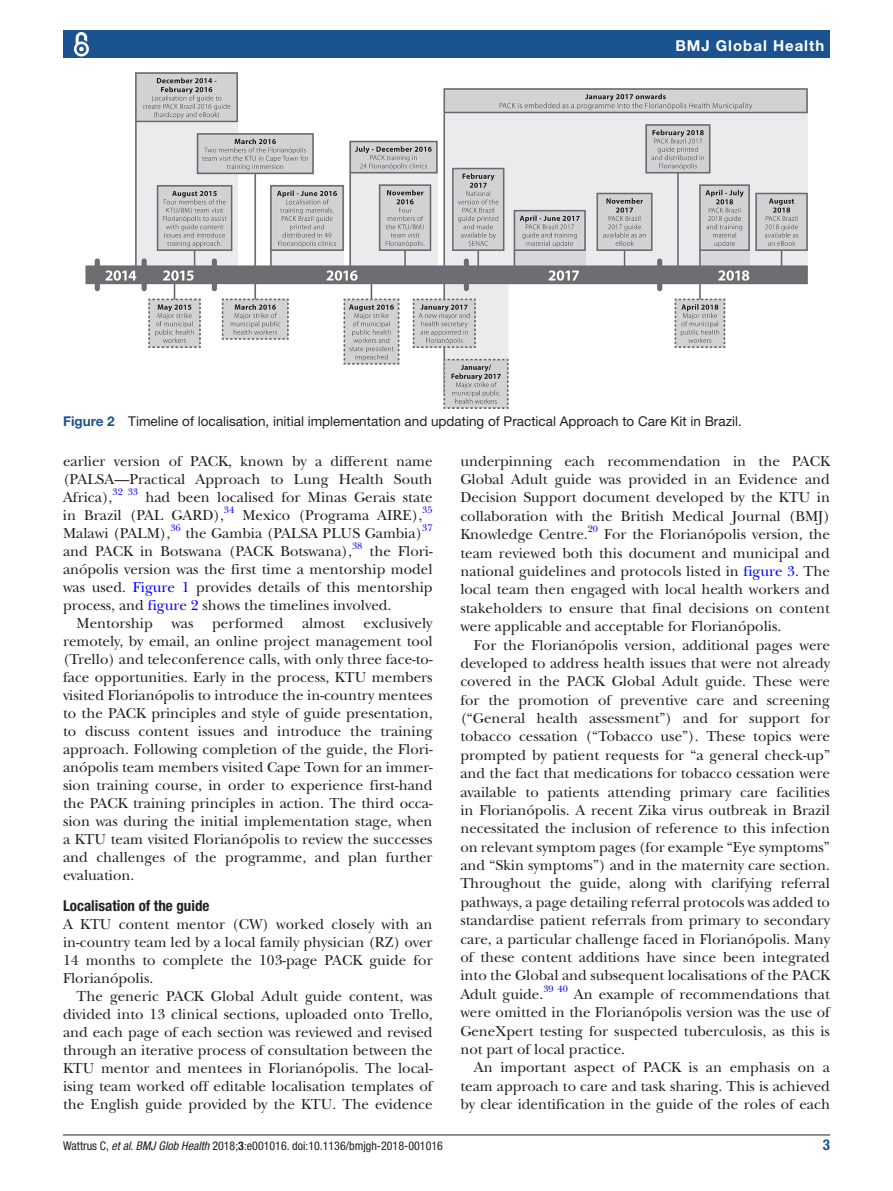
<style>
.page{position:relative;width:893px;height:1191px;background:#fff}
.page>*{position:absolute;margin:0;border:0;box-sizing:border-box;transform-origin:0 0}
.t1{font:15px/18px "New Baskerville";color:#231f20;text-align:justify}
.t2{font:700 condensed 15px "Helvetica Neue LT Std";color:#231f20}
.t3{font:700 15px "Helvetica Neue LT Std";letter-spacing:.065em;color:#fff}
.t4{font:700 condensed 15px "Helvetica Neue LT Std";color:#1b5391}
.t5{font:13.5px "Helvetica Neue LT Std";color:#231f20}
.t6{font:condensed 12px "Helvetica Neue LT Std";color:#231f20}
.t7{font:9.9px "New Baskerville";color:#00f}
.s1{font-weight:700;color:#1b5391}
.s2{color:#00f}
.s3{font-style:italic}
.s4{font-weight:700}
</style>
<div class="page">
<hr style="left:63px;top:1134px;width:767px;height:1px;background:#231f20">
<div style="left:63px;top:31px;width:767px;height:27px;background:#1b5391"></div>
<svg style="left:74px;top:32px;width:15px;height:25px"></svg>
<div style="left:78px;top:45px;width:7px;height:8px;border:1px solid #1b5391;border-radius:50%"></div>
<img style="left:85px;top:73px;width:723px;height:335px">
<p class="t3" style="left:675px;top:36px;width:150px">BMJ Global Health</p>
<p class="t5" style="left:63px;top:413px;width:680px"><span class="s1">Figure 2</span> Timeline of localisation, initial implementation and updating of Practical Approach to Care Kit in Brazil.</p>
<p class="t1" style="left:63px;top:452px;width:371px">earlier version of PACK, known by a different name (PALSA—Practical Approach to Lung Health South Africa),</p>
<p class="t1" style="left:460px;top:452px;width:371px">underpinning each recommendation in the PACK Global Adult guide was provided in an Evidence and Decision Support document developed by the KTU in collaboration with the British Medical Journal (BMJ)<br>Knowledge Centre.</p>
<p class="t7" style="left:112px;top:486px;width:27px">32 33</p>
<p class="t1" style="left:63px;top:488px;width:371px;text-indent:82px">had been localised for Minas Gerais state in Brazil (PAL GARD),</p>
<p class="t7" style="left:224px;top:504px;width:12px">34</p>
<p class="t1" style="left:242px;top:506px;width:181px">Mexico (Programa AIRE),</p>
<p class="t7" style="left:422px;top:504px;width:12px">35</p>
<p class="t7" style="left:422px;top:522px;width:12px">37</p>
<p class="t1" style="left:63px;top:524px;width:109px">Malawi (PALM),</p>
<p class="t7" style="left:170px;top:522px;width:12px">36</p>
<p class="t1" style="left:185px;top:524px;width:238px">the Gambia (PALSA PLUS Gambia)</p>
<p class="t7" style="left:588px;top:523px;width:12px">20</p>
<p class="t1" style="left:460px;top:525px;width:371px;text-indent:144px">For the Florianópolis version, the team reviewed both this document and municipal and national guidelines and protocols listed in <span class="s2">figure 3</span>. The local team then engaged with local health workers and stakeholders to ensure that final decisions on content were applicable and acceptable for Florianópolis.</p>
<p class="t1" style="left:460px;top:635px;width:371px;line-height:18.5px;text-indent:14px">For the Florianópolis version, additional pages were developed to address health issues that were not already covered in the PACK Global Adult guide. These were for the promotion of preventive care and screening (“General health assessment”) and for support for tobacco cessation (“Tobacco use”). These topics were prompted by patient requests for “a general check-up” and the fact that medications for tobacco cessation were available to patients attending primary care facilities in Florianópolis. A recent Zika virus outbreak in Brazil necessitated the inclusion of reference to this infection on relevant symptom pages (for example “Eye symptoms” and “Skin symptoms”) and in the maternity care section.<br>Throughout the guide, along with clarifying referral pathways, a page detailing referral protocols was added to standardise patient referrals from primary to secondary care, a particular challenge faced in Florianópolis. Many of these content additions have since been integrated into the Global and subsequent localisations of the PACK Adult guide.</p>
<p class="t1" style="left:63px;top:542px;width:291px">and PACK in Botswana (PACK Botswana),</p>
<p class="t7" style="left:352px;top:540px;width:12px">38</p>
<p class="t1" style="left:63px;top:542px;width:371px;text-indent:307px">the Flori&shy;anópolis version was the first time a mentorship model was used. <span class="s2">Figure 1</span> provides details of this mentorship process, and <span class="s2">figure 2</span> shows the timelines involved.</p>
<p class="t1" style="left:63px;top:614px;width:371px;text-indent:13px">Mentorship was performed almost exclusively remotely, by email, an online project management tool (Trello) and teleconference calls, with only three face-to&shy;face opportunities. Early in the process, KTU members visited Florianópolis to introduce the in-country mentees to the PACK principles and style of guide presentation, to discuss content issues and introduce the training approach. Following completion of the guide, the Flori&shy;anópolis team members visited Cape Town for an immer&shy;sion training course, in order to experience first-hand the PACK training principles in action. The third occa&shy;sion was during the initial implementation stage, when a KTU team visited Florianópolis to review the successes and challenges of the programme, and plan further evaluation.</p>
<p class="t2" style="left:63px;top:897px;width:148px">Localisation of the guide</p>
<p class="t1" style="left:63px;top:915px;width:371px">A KTU content mentor (CW) worked closely with an in-country team led by a local family physician (RZ) over 14 months to complete the 103-page PACK guide for Florianópolis.</p>
<p class="t1" style="left:63px;top:987px;width:371px;text-indent:13px">The generic PACK Global Adult guide content, was divided into 13 clinical sections, uploaded onto Trello, and each page of each section was reviewed and revised through an iterative process of consultation between the KTU mentor and mentees in Florianópolis. The local&shy;ising team worked off editable localisation templates of the English guide provided by the KTU. The evidence</p>
<p class="t7" style="left:543px;top:983px;width:26px">39 40</p>
<p class="t1" style="left:460px;top:984px;width:371px;text-indent:113px">An example of recommendations that were omitted in the Florianópolis version was the use of GeneXpert testing for suspected tuberculosis, as this is not part of local practice.</p>
<p class="t1" style="left:460px;top:1058px;width:371px;text-indent:14px">An important aspect of PACK is an emphasis on a team approach to care and task sharing. This is achieved by clear identification in the guide of the roles of each</p>
<p class="t6" style="left:63px;top:1138px;width:381px">Wattrus C, <span class="s3">et al</span>. <span class="s3">BMJ Glob Health</span> 2018;<span class="s4">3</span>:e001016. doi:10.1136/bmjgh-2018-001016</p>
<p class="t4" style="left:823px;top:1135px;width:9px">3</p>
</div>
